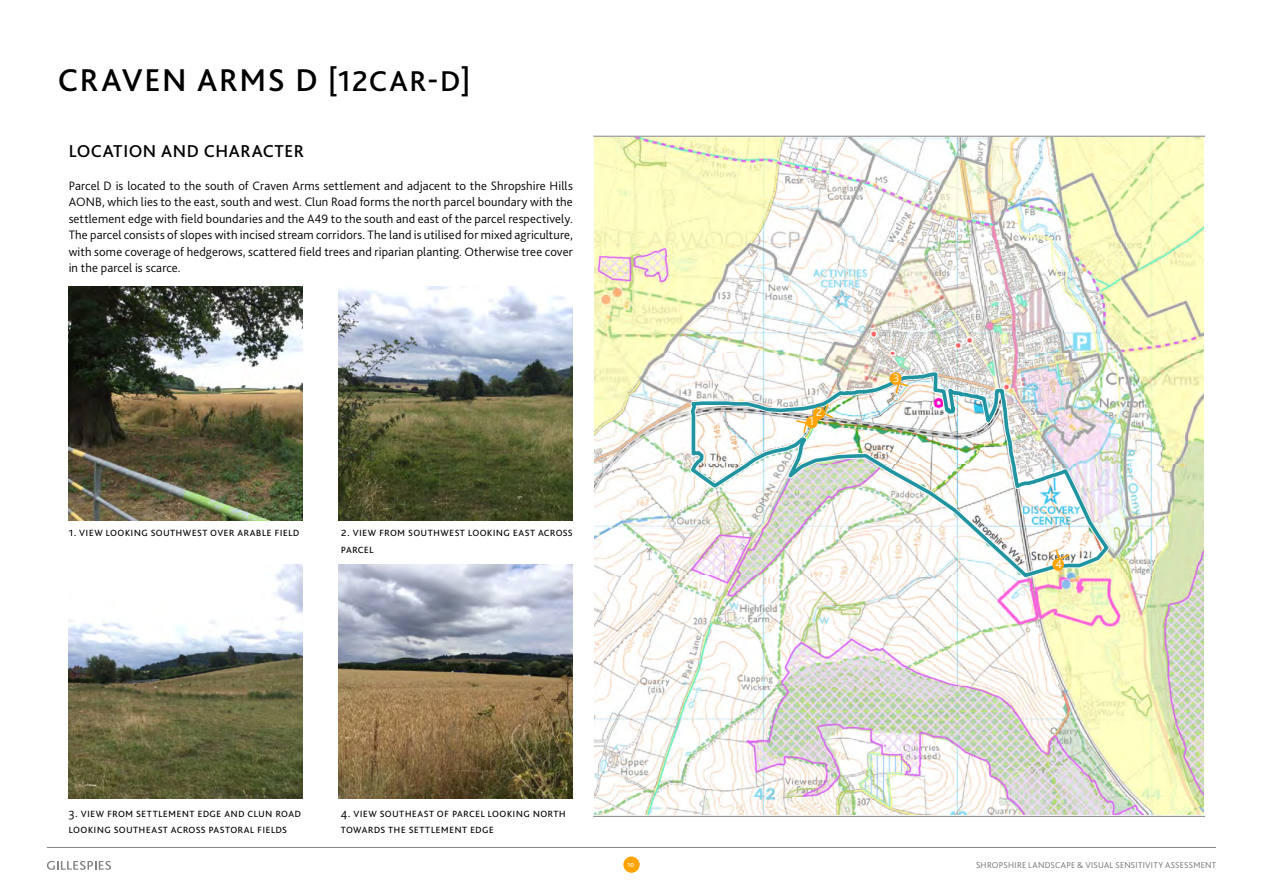
<style>
.page{position:relative;width:1263px;height:893px;background:#fff}
.page>*{position:absolute;margin:0;border:0;box-sizing:border-box;transform-origin:0 0}
.t1{font:500 33px "Bliss 2";letter-spacing:.05em;color:#000}
.t2{font:500 18px "Bliss 2";letter-spacing:.03em;color:#000}
.t3{font:300 12.75px/16.5px "Bliss 2";letter-spacing:.015em;color:#000}
.t4{font:300 12px "Bliss 2";color:#fff}
.t5{font:300 8.85px "Bliss 2";letter-spacing:.025em;color:#6d6e71}
.t6{font:500 6.3px "Bliss 2";color:#fff}
.s1{font-size:30px}
</style>
<div class="page">
<div style="left:623px;top:856px;width:17px;height:17px;background:#ffa300;border-radius:50%"></div>
<hr style="left:47px;top:847px;width:1169px;height:1px;background:#808285">
<svg style="left:47px;top:861px;width:64px;height:9px"></svg>
<hr style="left:593px;top:816px;width:612px;height:1px;background:#808285">
<hr style="left:593px;top:136px;width:612px;height:1px;background:#808285">
<img style="left:339px;top:565px;width:234px;height:233px">
<img style="left:68px;top:565px;width:234px;height:233px">
<img style="left:339px;top:287px;width:234px;height:233px">
<img style="left:68px;top:287px;width:234px;height:233px">
<img style="left:595px;top:138px;width:608px;height:677px">
<div style="left:806px;top:416px;width:12px;height:12px;background:#ffa300;border-radius:50%"></div>
<div style="left:813px;top:407px;width:12px;height:13px;background:#ffa300;border-radius:50%"></div>
<div style="left:890px;top:372px;width:11px;height:13px;background:#ffa300;border-radius:50%"></div>
<div style="left:1052px;top:558px;width:12px;height:13px;background:#ffa300;border-radius:50%"></div>
<svg style="left:795px;top:419px;width:13px;height:15px"></svg>
<svg style="left:822px;top:402px;width:13px;height:18px"></svg>
<svg style="left:894px;top:382px;width:16px;height:13px"></svg>
<svg style="left:1054px;top:548px;width:17px;height:13px"></svg>
<h1 class="t1" style="left:58px;top:59px;width:414px">CRAVEN ARMS D <span class="s1">[12CAR-D]</span></h1>
<h2 class="t2" style="left:69px;top:140px;width:237px">LOCATION AND CHARACTER</h2>
<p class="t3" style="left:69px;top:177px;width:506px">Parcel D is located to the south of Craven Arms settlement and adjacent to the Shropshire Hills AONB, which lies to the east, south and west. Clun Road forms the north parcel boundary with the settlement edge with field boundaries and the A49 to the south and east of the parcel respectively.<br>The parcel consists of slopes with incised stream corridors. The land is utilised for mixed agriculture, with some coverage of hedgerows, scattered field trees and riparian planting. Otherwise tree cover in the parcel is scarce.</p>
<p class="t3" style="left:69px;top:524px;width:232px">1. View looking southwest over arable field</p>
<p class="t3" style="left:341px;top:524px;width:233px">2. View from southwest looking east across parcel</p>
<p class="t4" style="left:816px;top:405px;width:8px">2</p>
<p class="t4" style="left:809px;top:414px;width:6px">1</p>
<p class="t4" style="left:893px;top:370px;width:8px">3</p>
<p class="t4" style="left:1055px;top:556px;width:8px">4</p>
<p class="t3" style="left:69px;top:804px;width:234px">3. View from settlement edge and Clun Road looking southeast across pastoral fields</p>
<p class="t3" style="left:341px;top:804px;width:226px">4. View southeast of parcel looking north towards the settlement edge</p>
<p class="t6" style="left:628px;top:861px;width:8px">10</p>
<p class="t5" style="left:976px;top:859px;width:242px">SHROPSHIRE LANDSCAPE &amp; VISUAL SENSITIVITY ASSESSMENT</p>
</div>
